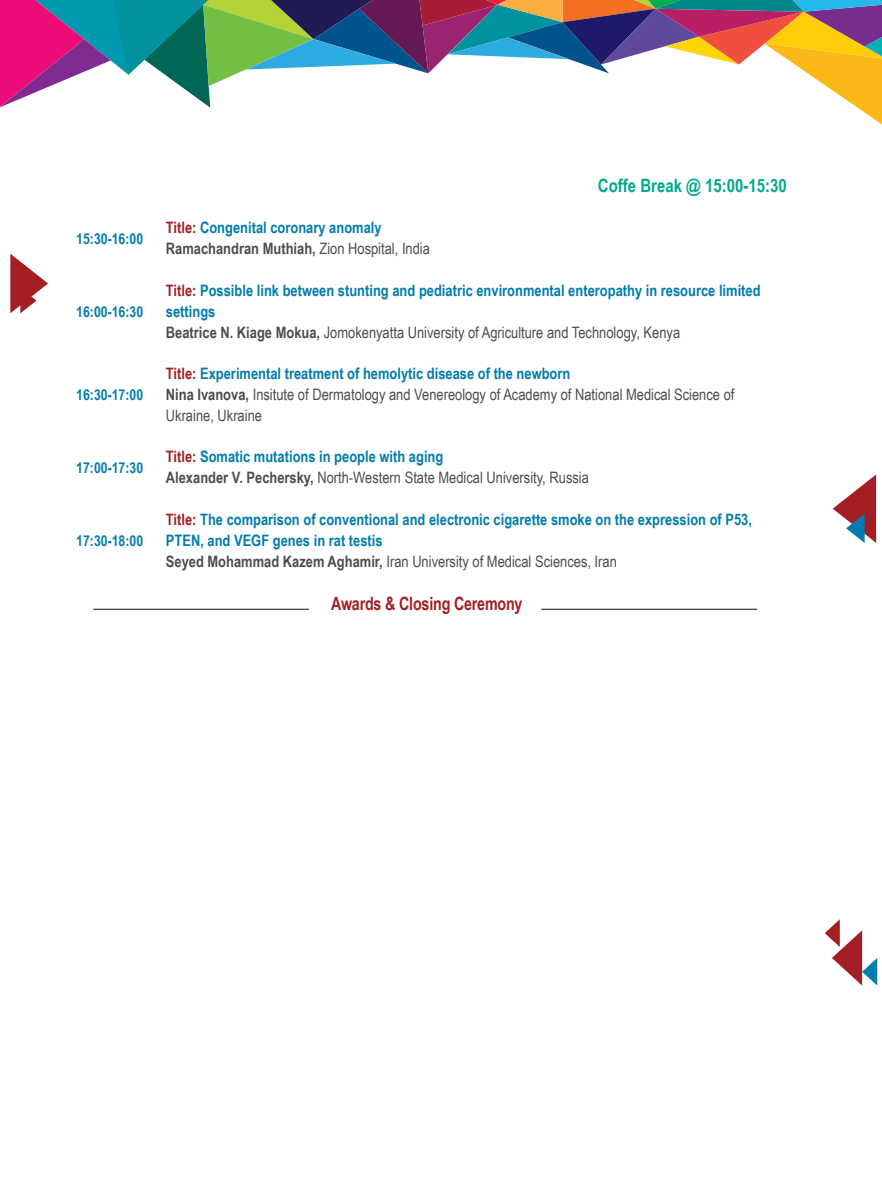
<style>
.page{position:relative;width:882px;height:1197px;background:#fff}
.page>*{position:absolute;margin:0;border:0;box-sizing:border-box;transform-origin:0 0}
.t1{font:700 18.38px "Arial Narrow";color:#00a88e}
.t2{font:700 18.38px "Arial Narrow";letter-spacing:-.01em;color:#a41f23;scale:.95 1}
.t3{font:700 15.75px/21.2px "Arial Narrow";color:#007cae}
.t4{font:15.75px/21px "Arial Narrow";color:#4d4d4f}
.t5{font:700 15.05px "Arial Narrow";color:#007cae}
.s1{color:#a41f23}
.s2{color:#4d4d4f}
.s3{font-weight:400;color:#4d4d4f}
.s4{font-weight:700;color:#a41f23}
.s5{font-weight:700;color:#007cae}
.s6{font-weight:700}
</style>
<div class="page">
<svg style="left:0;top:0;width:882px;height:125px"></svg>
<svg style="left:833px;top:474px;width:43px;height:69px"></svg>
<svg style="left:825px;top:919px;width:52px;height:67px"></svg>
<svg style="left:10px;top:254px;width:38px;height:59px"></svg>
<hr style="left:93px;top:609px;width:216px;height:1px;background:#4d4d4f">
<hr style="left:541px;top:609px;width:216px;height:1px;background:#4d4d4f">
<p class="t5" style="left:76px;top:227px;width:68px">15:30-16:00</p>
<p class="t3" style="left:166px;top:217px;width:266px"><span class="s1">Title:</span> Congenital coronary anomaly<br><span class="s2">Ramachandran Muthiah,</span> <span class="s3">Zion Hospital, India</span></p>
<p class="t1" style="left:598px;top:172px;width:191px">Coffe Break @ 15:00-15:30</p>
<p class="t5" style="left:76px;top:300px;width:68px">16:00-16:30</p>
<p class="t5" style="left:76px;top:383px;width:68px">16:30-17:00</p>
<p class="t3" style="left:166px;top:279px;width:596px"><span class="s1">Title:</span> Possible link between stunting and pediatric environmental enteropathy in resource limited settings<br><span class="s2">Beatrice N. Kiage Mokua,</span> <span class="s3">Jomokenyatta University of Agriculture and Technology, Kenya</span></p>
<p class="t4" style="left:166px;top:363px;width:570px"><span class="s4">Title:</span> <span class="s5">Experimental treatment of hemolytic disease of the newborn<br></span><span class="s6">Nina Ivanova,</span> Insitute of Dermatology and Venereology of Academy of National Medical Science of<br>Ukraine, Ukraine</p>
<p class="t5" style="left:76px;top:456px;width:68px">17:00-17:30</p>
<p class="t4" style="left:166px;top:446px;width:425px"><span class="s4">Title:</span> <span class="s5">Somatic mutations in people with aging<br></span><span class="s6">Alexander V. Pechersky,</span> North-Western State Medical University, Russia</p>
<p class="t5" style="left:76px;top:529px;width:68px">17:30-18:00</p>
<p class="t3" style="left:166px;top:508px;width:588px"><span class="s1">Title:</span> The comparison of conventional and electronic cigarette smoke on the expression of P53,<br>PTEN, and VEGF genes in rat testis<br><span class="s2">Seyed Mohammad Kazem Aghamir,</span> <span class="s3">Iran University of Medical Sciences, Iran</span></p>
<p class="t2" style="left:331px;top:590px;width:203px">Awards &amp; Closing Ceremony</p>
</div>
